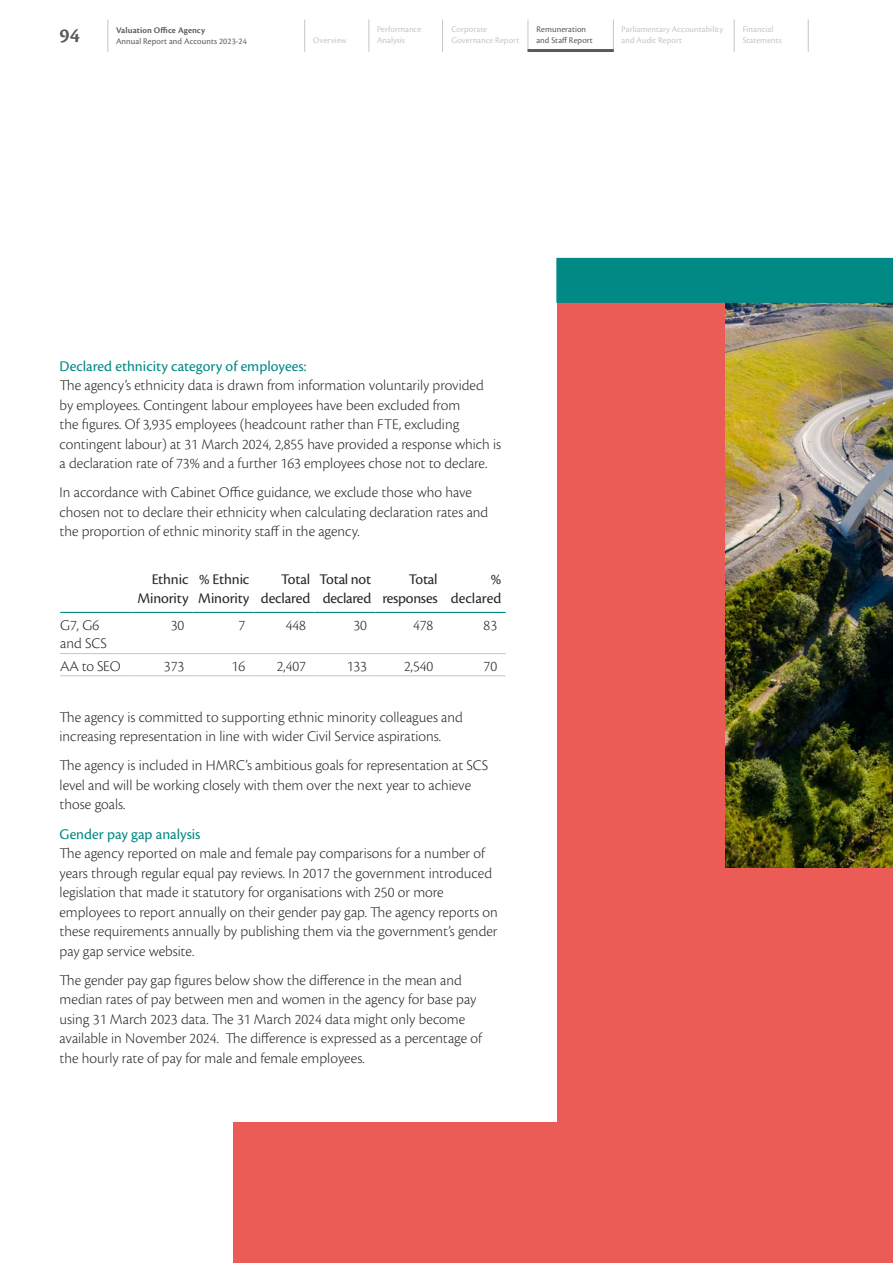
<style>
.page{position:relative;width:893px;height:1263px;background:#fff}
.page>*{position:absolute;margin:0;border:0;box-sizing:border-box;transform-origin:0 0}
.t1{font:600 21px "Cronos Pro";color:#5c585b}
.t2{font:300 15.3px/19.5px "Cronos Pro";color:#282827}
.t3{font:15.3px/18.8px "Cronos Pro";letter-spacing:-.01em;color:#282827;text-align:right}
.t4{font:15.3px "Cronos Pro";color:#008985}
.t5{font:9px/11.2px "Cronos Pro Subh";letter-spacing:.01em;color:#c8c4c5}
.t6{font:9px/11.2px "Cronos Pro Subh";letter-spacing:.01em;color:#5c585b}
.t7{font:600 9px "Cronos Pro";letter-spacing:.01em;color:#5c585b}
</style>
<div class="page">
<div style="left:234px;top:303px;width:659px;height:960px;background:#eb5c56"></div>
<div style="left:0;top:68px;width:556px;height:1053px;background:#fff"></div>
<img style="left:725px;top:303px;width:168px;height:565px">
<hr style="left:60px;top:612px;width:72px;height:1px;background:#008985">
<hr style="left:132px;top:612px;width:61px;height:1px;background:#008985">
<hr style="left:193px;top:612px;width:61px;height:1px;background:#008985">
<hr style="left:254px;top:612px;width:61px;height:1px;background:#008985">
<hr style="left:315px;top:612px;width:60px;height:1px;background:#008985">
<hr style="left:375px;top:612px;width:67px;height:1px;background:#008985">
<hr style="left:442px;top:612px;width:64px;height:1px;background:#008985">
<hr style="left:60px;top:653px;width:72px;height:1px;background:#c8c4c5">
<hr style="left:132px;top:653px;width:61px;height:1px;background:#c8c4c5">
<hr style="left:193px;top:653px;width:61px;height:1px;background:#c8c4c5">
<hr style="left:254px;top:653px;width:61px;height:1px;background:#c8c4c5">
<hr style="left:315px;top:653px;width:60px;height:1px;background:#c8c4c5">
<hr style="left:375px;top:653px;width:67px;height:1px;background:#c8c4c5">
<hr style="left:442px;top:653px;width:64px;height:1px;background:#c8c4c5">
<hr style="left:60px;top:675px;width:72px;height:1px;background:#c8c4c5">
<hr style="left:132px;top:675px;width:61px;height:1px;background:#c8c4c5">
<hr style="left:193px;top:675px;width:61px;height:1px;background:#c8c4c5">
<hr style="left:254px;top:675px;width:61px;height:1px;background:#c8c4c5">
<hr style="left:315px;top:675px;width:60px;height:1px;background:#c8c4c5">
<hr style="left:375px;top:675px;width:67px;height:1px;background:#c8c4c5">
<hr style="left:442px;top:675px;width:64px;height:1px;background:#c8c4c5">
<div style="left:556px;top:258px;width:337px;height:45px;background:#008985"></div>
<hr style="left:304px;top:20px;width:1px;height:32px;background:#c8c4c5">
<hr style="left:368px;top:20px;width:1px;height:32px;background:#c8c4c5">
<hr style="left:442px;top:20px;width:1px;height:32px;background:#c8c4c5">
<hr style="left:528px;top:20px;width:1px;height:32px;background:#c8c4c5">
<hr style="left:613px;top:20px;width:1px;height:32px;background:#c8c4c5">
<hr style="left:734px;top:20px;width:1px;height:32px;background:#c8c4c5">
<hr style="left:808px;top:20px;width:1px;height:32px;background:#c8c4c5">
<hr style="left:107px;top:20px;width:1px;height:32px;background:#c8c4c5">
<hr style="left:528px;top:49px;width:86px;height:3px;background:#5c585b">
<p class="t7" style="left:116px;top:25px;width:91px">Valuation Office Agency</p>
<h1 class="t1" style="left:60px;top:24px;width:22px">94</h1>
<p class="t6" style="left:116px;top:36px;width:132px">Annual Report and Accounts 2023-24</p>
<p class="t5" style="left:313px;top:35px;width:35px">Overview</p>
<p class="t5" style="left:377px;top:24px;width:46px">Performance<br>Analysis</p>
<p class="t5" style="left:451px;top:24px;width:69px">Corporate<br>Governance Report</p>
<p class="t6" style="left:536px;top:24px;width:58px">Remuneration and Staff Report</p>
<p class="t5" style="left:743px;top:24px;width:41px">Financial<br>Statements</p>
<p class="t5" style="left:621px;top:24px;width:103px">Parliamentary Accountability and Audit Report</p>
<p class="t4" style="left:60px;top:357px;width:248px">Declared ethnicity category of employees:</p>
<p class="t2" style="left:60px;top:375px;width:443px">The agency’s ethnicity data is drawn from information voluntarily provided by employees. Contingent labour employees have been excluded from<br>the figures. Of 3,935 employees (headcount rather than FTE, excluding contingent labour) at 31 March 2024, 2,855 have provided a response which is a declaration rate of 73% and a further 163 employees chose not to declare.</p>
<p class="t2" style="left:60px;top:483px;width:430px">In accordance with Cabinet Office guidance, we exclude those who have chosen not to declare their ethnicity when calculating declaration rates and the proportion of ethnic minority staff in the agency.</p>
<p class="t3" style="left:137px;top:570px;width:53px">Ethnic<br>Minority</p>
<p class="t3" style="left:198px;top:570px;width:53px;text-align:left">% Ethnic<br>Minority</p>
<p class="t3" style="left:261px;top:570px;width:51px">Total declared</p>
<p class="t3" style="left:320px;top:570px;width:53px;text-align:left">Total not declared</p>
<p class="t3" style="left:382px;top:570px;width:57px">Total responses</p>
<p class="t3" style="left:451px;top:570px;width:52px">% declared</p>
<p class="t2" style="left:60px;top:615px;width:48px;line-height:18.8px">G7, G6 and SCS</p>
<p class="t2" style="left:171px;top:615px;width:15px">30</p>
<p class="t2" style="left:238px;top:615px;width:8px">7</p>
<p class="t2" style="left:286px;top:615px;width:22px">448</p>
<p class="t2" style="left:353px;top:615px;width:15px">30</p>
<p class="t2" style="left:413px;top:615px;width:22px">478</p>
<p class="t2" style="left:484px;top:615px;width:15px">83</p>
<p class="t2" style="left:60px;top:656px;width:62px">AA to SEO</p>
<p class="t2" style="left:164px;top:656px;width:22px">373</p>
<p class="t2" style="left:232px;top:656px;width:15px">16</p>
<p class="t2" style="left:277px;top:656px;width:31px">2,407</p>
<p class="t2" style="left:347px;top:656px;width:22px">133</p>
<p class="t2" style="left:404px;top:656px;width:31px">2,540</p>
<p class="t2" style="left:484px;top:656px;width:15px">70</p>
<p class="t2" style="left:60px;top:707px;width:405px">The agency is committed to supporting ethnic minority colleagues and increasing representation in line with wider Civil Service aspirations.</p>
<p class="t2" style="left:60px;top:756px;width:430px">The agency is included in HMRC’s ambitious goals for representation at SCS level and will be working closely with them over the next year to achieve those goals.</p>
<p class="t4" style="left:60px;top:825px;width:142px">Gender pay gap analysis</p>
<p class="t2" style="left:60px;top:843px;width:440px">The agency reported on male and female pay comparisons for a number of years through regular equal pay reviews. In 2017 the government introduced legislation that made it statutory for organisations with 250 or more employees to report annually on their gender pay gap. The agency reports on these requirements annually by publishing them via the government’s gender pay gap service website.</p>
<p class="t2" style="left:60px;top:970px;width:424px">The gender pay gap figures below show the difference in the mean and median rates of pay between men and women in the agency for base pay using 31 March 2023 data. The 31 March 2024 data might only become available in November 2024. The difference is expressed as a percentage of the hourly rate of pay for male and female employees.</p>
</div>
